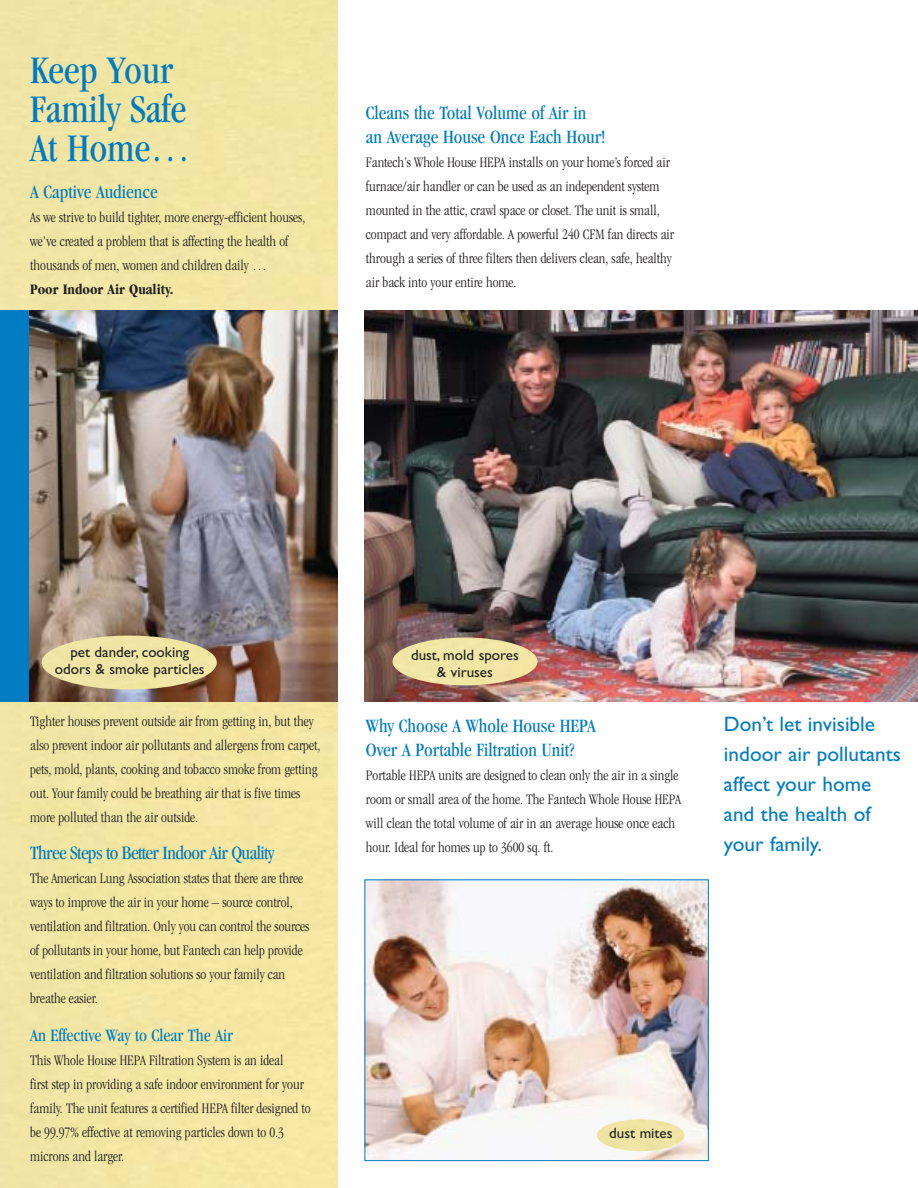
<style>
.page{position:relative;width:918px;height:1188px;background:#fff}
.page>*{position:absolute;margin:0;border:0;box-sizing:border-box;transform-origin:0 0}
.t1{font:condensed 40.5px/39px "Garamond";color:#007cc3}
.t2{font:21px/30px "Gill Sans";color:#007cc3}
.t3{font:condensed 19.5px/24px "Garamond";color:#007cc3}
.t4{font:condensed 19.5px "Garamond";letter-spacing:-.03em;color:#007cc3}
.t5{font:condensed 18px "Garamond";color:#007cc3}
.t6{font:300 condensed 15px/24px "Garamond";color:#231f1f}
.t7{font:15px/16.5px "Gill Sans";color:#231f1f;text-align:center}
.t8{font:700 condensed 15px "Garamond";color:#231f1f}
</style>
<div class="page">
<img style="left:29px;top:310px;width:309px;height:392px">
<img style="left:366px;top:881px;width:341px;height:278px">
<div style="left:364px;top:879px;width:345px;height:282px;border:1px solid #007cc3"></div>
<img style="left:364px;top:310px;width:554px;height:392px">
<div style="left:393px;top:638px;width:145px;height:47px;background:#f1e6a6;border-radius:50%"></div>
<div style="left:42px;top:636px;width:175px;height:54px;background:#f0e6a5;border-radius:50%"></div>
<div style="left:597px;top:1119px;width:88px;height:32px;background:#f0e5a4;border-radius:50%"></div>
<div style="left:0;top:310px;width:29px;height:392px;background:#007cc3"></div>
<h1 class="t1" style="left:30px;top:54px;width:162px">Keep Your<br>Family Safe<br>At Home…</h1>
<h3 class="t3" style="left:30px;top:181px;width:129px">A Captive Audience</h3>
<p class="t6" style="left:30px;top:206px;width:277px">As we strive to build tighter, more energy-efficient houses, we’ve created a problem that is affecting the health of thousands of men, women and children daily …</p>
<p class="t8" style="left:30px;top:283px;width:145px">Poor Indoor Air Quality.</p>
<h3 class="t3" style="left:366px;top:102px;width:241px">Cleans the Total Volume of Air in an Average House Once Each Hour!</h3>
<p class="t6" style="left:366px;top:151px;width:310px">Fantech’s Whole House HEPA installs on your home’s forced air furnace/air handler or can be used as an independent system mounted in the attic, crawl space or closet. The unit is small, compact and very affordable. A powerful 240 CFM fan directs air through a series of three filters then delivers clean, safe, healthy air back into your entire home.</p>
<p class="t7" style="left:55px;top:645px;width:151px">pet dander, cooking odors &amp; smoke particles</p>
<p class="t6" style="left:30px;top:710px;width:292px">Tighter houses prevent outside air from getting in, but they also prevent indoor air pollutants and allergens from carpet, pets, mold, plants, cooking and tobacco smoke from getting out. Your family could be breathing air that is five times more polluted than the air outside.</p>
<h3 class="t4" style="left:30px;top:846px;width:246px">Three Steps to Better Indoor Air Quality</h3>
<p class="t6" style="left:30px;top:868px;width:281px">The American Lung Association states that there are three ways to improve the air in your home – source control, ventilation and filtration. Only you can control the sources of pollutants in your home, but Fantech can help provide ventilation and filtration solutions so your family can breathe easier.</p>
<p class="t5" style="left:30px;top:1028px;width:204px">An Effective Way to Clear The Air</p>
<p class="t6" style="left:30px;top:1049px;width:282px">This Whole House HEPA Filtration System is an ideal<br>first step in providing a safe indoor environment for your family. The unit features a certified HEPA filter designed to be 99.97% effective at removing particles down to 0.3 microns and larger.</p>
<p class="t7" style="left:411px;top:648px;width:109px">dust, mold spores &amp; viruses</p>
<h3 class="t3" style="left:366px;top:715px;width:231px">Why Choose A Whole House HEPA<br>Over A Portable Filtration Unit?</h3>
<p class="t6" style="left:366px;top:764px;width:316px">Portable HEPA units are designed to clean only the air in a single room or small area of the home. The Fantech Whole House HEPA will clean the total volume of air in an average house once each hour. Ideal for homes up to 3600 sq. ft.</p>
<h2 class="t2" style="left:724px;top:712px;width:179px">Don’t let invisible indoor air pollutants affect your home and the health of your family.</h2>
<p class="t7" style="left:609px;top:1127px;width:65px">dust mites</p>
</div>
